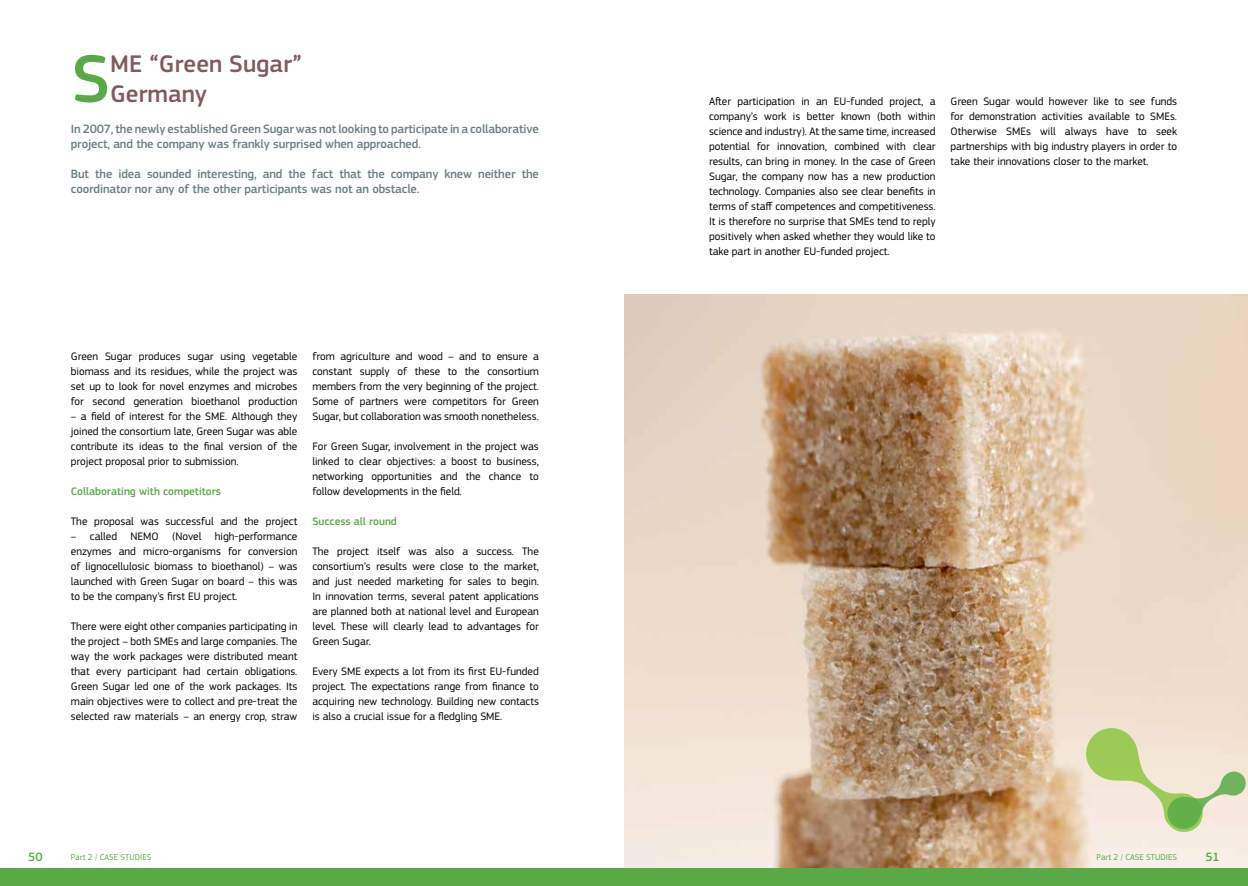
<style>
.page{position:relative;width:1248px;height:886px;background:#fff}
.page>*{position:absolute;margin:0;border:0;box-sizing:border-box;transform-origin:0 0}
.t1{font:500 70.12px "EC Square Sans Pro";color:#59aa47}
.t2{font:500 25px/30px "EC Square Sans Pro";color:#815a60}
.t3{font:500 12.5px/15px "EC Square Sans Pro";letter-spacing:-.01em;color:#6c7f84}
.t4{font:500 12.5px "EC Square Sans Pro";color:#59aa47}
.t5{font:11.25px/15px "EC Square Sans Pro";color:#000;text-align:justify}
.t6{font:500 11.25px "EC Square Sans Pro";color:#59aa47}
.t7{font:8.75px "EC Square Sans Pro";color:#59aa47}
</style>
<div class="page">
<img style="left:624px;top:294px;width:623px;height:574px">
<div style="left:624px;top:868px;width:623px;height:18px;background:#59aa47"></div>
<svg style="left:1082px;top:725px;width:165px;height:109px;background:#daddb8"></svg>
<div style="left:0;top:868px;width:624px;height:18px;background:#59aa47"></div>
<h1 class="t1" style="left:72px;top:38px;width:40px">S</h1>
<h2 class="t2" style="left:110px;top:49px;width:193px">ME “Green Sugar”<br>Germany</h2>
<p class="t3" style="left:71px;top:122px;width:469px">In 2007, the newly established Green Sugar was not looking to participate in a collaborative project, and the company was frankly surprised when approached.</p>
<p class="t3" style="left:71px;top:167px;width:469px">But the idea sounded interesting, and the fact that the company knew neither the coordinator nor any of the other participants was not an obstacle.</p>
<p class="t5" style="left:71px;top:349px;width:228px">Green Sugar produces sugar using vegetable biomass and its residues, while the project was set up to look for novel enzymes and microbes for second generation bioethanol production</p>
<p class="t5" style="left:71px;top:409px;width:228px">– a field of interest for the SME. Although they joined the consortium late, Green Sugar was able contribute its ideas to the final version of the project proposal prior to submission.</p>
<p class="t6" style="left:71px;top:485px;width:152px">Collaborating with competitors</p>
<p class="t5" style="left:71px;top:514px;width:228px">The proposal was successful and the project</p>
<p class="t5" style="left:71px;top:529px;width:228px">– called NEMO (Novel high-performance enzymes and micro-organisms for conversion of lignocellulosic biomass to bioethanol) – was launched with Green Sugar on board – this was to be the company’s first EU project.</p>
<p class="t5" style="left:71px;top:619px;width:228px">There were eight other companies participating in the project – both SMEs and large companies. The way the work packages were distributed meant that every participant had certain obligations.<br>Green Sugar led one of the work packages. Its main objectives were to collect and pre-treat the selected raw materials – an energy crop, straw</p>
<p class="t5" style="left:312px;top:349px;width:228px">from agriculture and wood – and to ensure a constant supply of these to the consortium members from the very beginning of the project.<br>Some of partners were competitors for Green Sugar, but collaboration was smooth nonetheless.</p>
<p class="t5" style="left:312px;top:439px;width:228px">For Green Sugar, involvement in the project was linked to clear objectives: a boost to business, networking opportunities and the chance to follow developments in the field.</p>
<p class="t6" style="left:312px;top:515px;width:86px">Success all round</p>
<p class="t5" style="left:312px;top:544px;width:228px">The project itself was also a success. The consortium’s results were close to the market, and just needed marketing for sales to begin.<br>In innovation terms, several patent applications are planned both at national level and European level. These will clearly lead to advantages for Green Sugar.</p>
<p class="t5" style="left:312px;top:664px;width:228px">Every SME expects a lot from its first EU-funded project. The expectations range from finance to acquiring new technology. Building new contacts is also a crucial issue for a fledgling SME.</p>
<p class="t4" style="left:28px;top:849px;width:16px">50</p>
<p class="t7" style="left:71px;top:852px;width:82px">Part 2 / CASE STUDIES</p>
<p class="t5" style="left:709px;top:94px;width:228px">After participation in an EU-funded project, a company’s work is better known (both within science and industry). At the same time, increased potential for innovation, combined with clear results, can bring in money. In the case of Green Sugar, the company now has a new production technology. Companies also see clear benefits in terms of staff competences and competitiveness.<br>It is therefore no surprise that SMEs tend to reply positively when asked whether they would like to take part in another EU-funded project.</p>
<p class="t5" style="left:950px;top:94px;width:228px">Green Sugar would however like to see funds for demonstration activities available to SMEs.<br>Otherwise SMEs will always have to seek partnerships with big industry players in order to take their innovations closer to the market.</p>
<p class="t7" style="left:1096px;top:852px;width:82px">Part 2 / CASE STUDIES</p>
<p class="t4" style="left:1205px;top:849px;width:16px">51</p>
</div>
